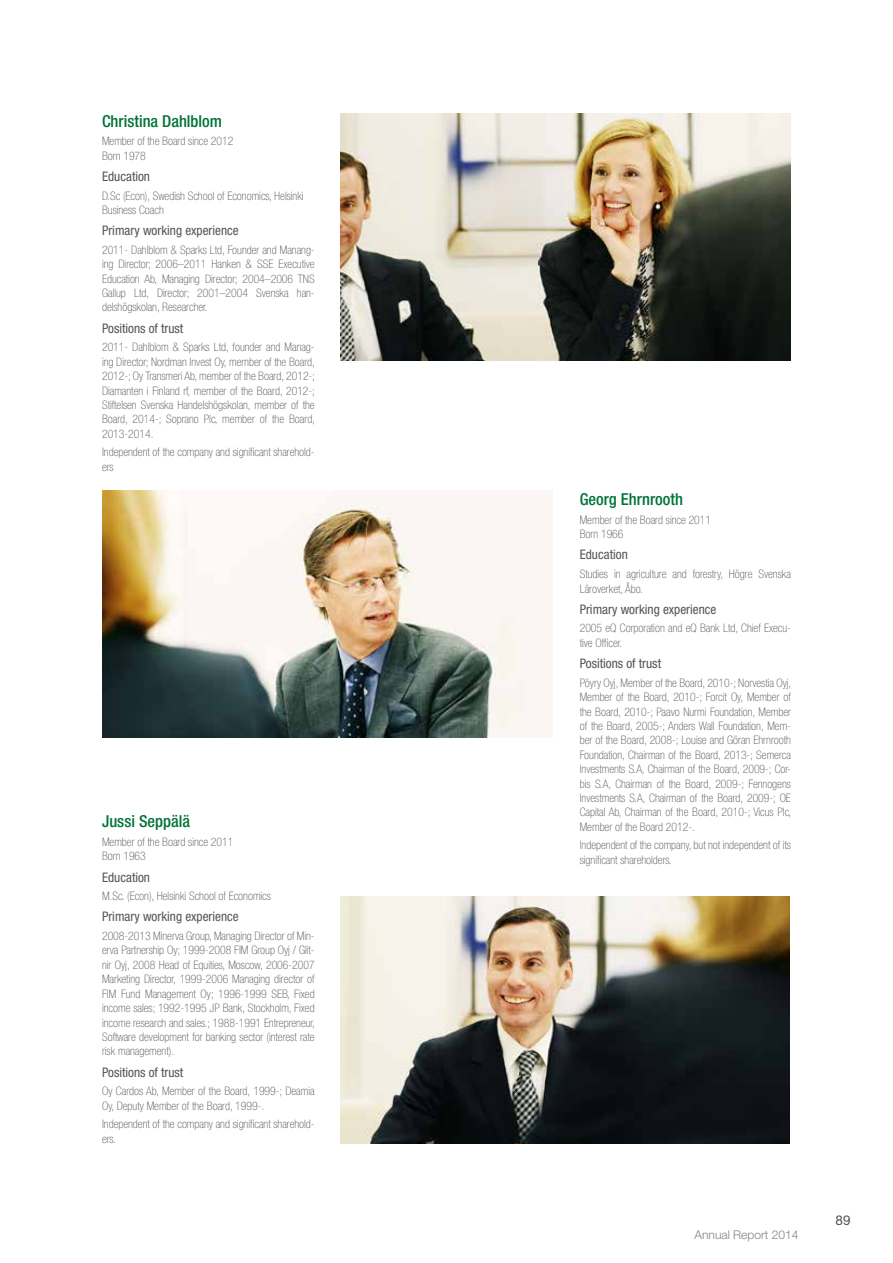
<style>
.page{position:relative;width:893px;height:1263px;background:#fff}
.page>*{position:absolute;margin:0;border:0;box-sizing:border-box;transform-origin:0 0}
.t1{font:500 condensed 16.5px "Helvetica Neue LT Std";color:#007339}
.t2{font:13.5px "Helvetica Neue LT Std";color:#545456}
.t3{font:condensed 13.2px "Helvetica Neue LT Std";color:#545456}
.t4{font:300 12px "Helvetica Neue LT Std";color:#808285}
.t5{font:100 condensed 11.7px/14.4px "Helvetica Neue LT Std";color:#545456}
</style>
<div class="page">
<img style="left:103px;top:490px;width:449px;height:247px">
<img style="left:340px;top:897px;width:450px;height:246px">
<img style="left:340px;top:114px;width:450px;height:247px">
<h1 class="t1" style="left:102px;top:111px;width:122px">Christina Dahlblom</h1>
<p class="t5" style="left:102px;top:134px;width:133px">Member of the Board since 2012<br>Born 1978</p>
<p class="t3" style="left:102px;top:169px;width:50px">Education</p>
<p class="t5" style="left:102px;top:188px;width:203px">D.Sc (Econ), Swedish School of Economics, Helsinki<br>Business Coach</p>
<p class="t3" style="left:102px;top:223px;width:138px">Primary working experience</p>
<p class="t5" style="left:102px;top:242px;width:214px;text-align:justify">2011- Dahlblom &amp; Sparks Ltd, Founder and Manang&shy;ing Director; 2006–2011 Hanken &amp; SSE Executive Education Ab, Managing Director; 2004–2006 TNS Gallup Ltd, Director; 2001–2004 Svenska han&shy;delshögskolan, Researcher.</p>
<p class="t3" style="left:102px;top:320px;width:83px">Positions of trust</p>
<p class="t5" style="left:102px;top:340px;width:215px;text-align:justify">2011- Dahlblom &amp; Sparks Ltd, founder and Manag&shy;ing Director; Nordman Invest Oy, member of the Board, 2012-; Oy Transmeri Ab, member of the Board, 2012-; Diamanten i Finland rf, member of the Board, 2012-; Stiftelsen Svenska Handelshögskolan, member of the Board, 2014-; Soprano Plc, member of the Board, 2013-2014.</p>
<p class="t5" style="left:102px;top:445px;width:214px">Independent of the company and significant sharehold&shy;ers</p>
<h1 class="t1" style="left:102px;top:811px;width:89px">Jussi Seppälä</h1>
<p class="t5" style="left:102px;top:834px;width:133px">Member of the Board since 2011<br>Born 1963</p>
<p class="t3" style="left:102px;top:869px;width:50px">Education</p>
<p class="t5" style="left:102px;top:889px;width:170px">M.Sc. (Econ), Helsinki School of Economics</p>
<p class="t3" style="left:102px;top:909px;width:138px">Primary working experience</p>
<p class="t5" style="left:102px;top:929px;width:215px;text-align:justify">2008-2013 Minerva Group, Managing Director of Min&shy;erva Partnership Oy; 1999-2008 FIM Group Oyj / Glit&shy;nir Oyj, 2008 Head of Equities, Moscow, 2006-2007<br>Marketing Director, 1999-2006 Managing director of FIM Fund Management Oy; 1996-1999 SEB, Fixed income sales; 1992-1995 JP Bank, Stockholm, Fixed income research and sales.; 1988-1991 Entrepreneur, Software development for banking sector (interest rate risk management).</p>
<p class="t3" style="left:102px;top:1064px;width:83px">Positions of trust</p>
<p class="t5" style="left:102px;top:1084px;width:214px">Oy Cardos Ab, Member of the Board, 1999-; Deamia<br>Oy, Deputy Member of the Board, 1999-.</p>
<p class="t5" style="left:102px;top:1117px;width:214px">Independent of the company and significant sharehold&shy;ers.</p>
<h1 class="t1" style="left:580px;top:489px;width:105px">Georg Ehrnrooth</h1>
<p class="t5" style="left:580px;top:512px;width:133px">Member of the Board since 2011<br>Born 1966</p>
<p class="t3" style="left:580px;top:547px;width:50px">Education</p>
<p class="t5" style="left:580px;top:567px;width:213px">Studies in agriculture and forestry, Högre Svenska<br>Läroverket, Åbo.</p>
<p class="t3" style="left:580px;top:601px;width:138px">Primary working experience</p>
<p class="t5" style="left:580px;top:621px;width:213px">2005 eQ Corporation and eQ Bank Ltd, Chief Execu&shy;tive Officer.</p>
<p class="t3" style="left:580px;top:656px;width:83px">Positions of trust</p>
<p class="t5" style="left:580px;top:675px;width:213px;text-align:justify">Pöyry Oyj, Member of the Board, 2010-; Norvestia Oyj, Member of the Board, 2010-; Forcit Oy, Member of the Board, 2010-; Paavo Nurmi Foundation, Member of the Board, 2005-; Anders Wall Foundation, Mem&shy;ber of the Board, 2008-; Louise and Göran Ehrnrooth Foundation, Chairman of the Board, 2013-; Semerca Investments S.A, Chairman of the Board, 2009-; Cor&shy;bis S.A, Chairman of the Board, 2009-; Fennogens Investments S.A, Chairman of the Board, 2009-; OE Capital Ab, Chairman of the Board, 2010-; Vicus Plc, Member of the Board 2012-.</p>
<p class="t5" style="left:580px;top:838px;width:213px">Independent of the company, but not independent of its significant shareholders.</p>
<p class="t4" style="left:694px;top:1227px;width:105px">Annual Report 2014</p>
<p class="t2" style="left:836px;top:1212px;width:17px">89</p>
</div>
